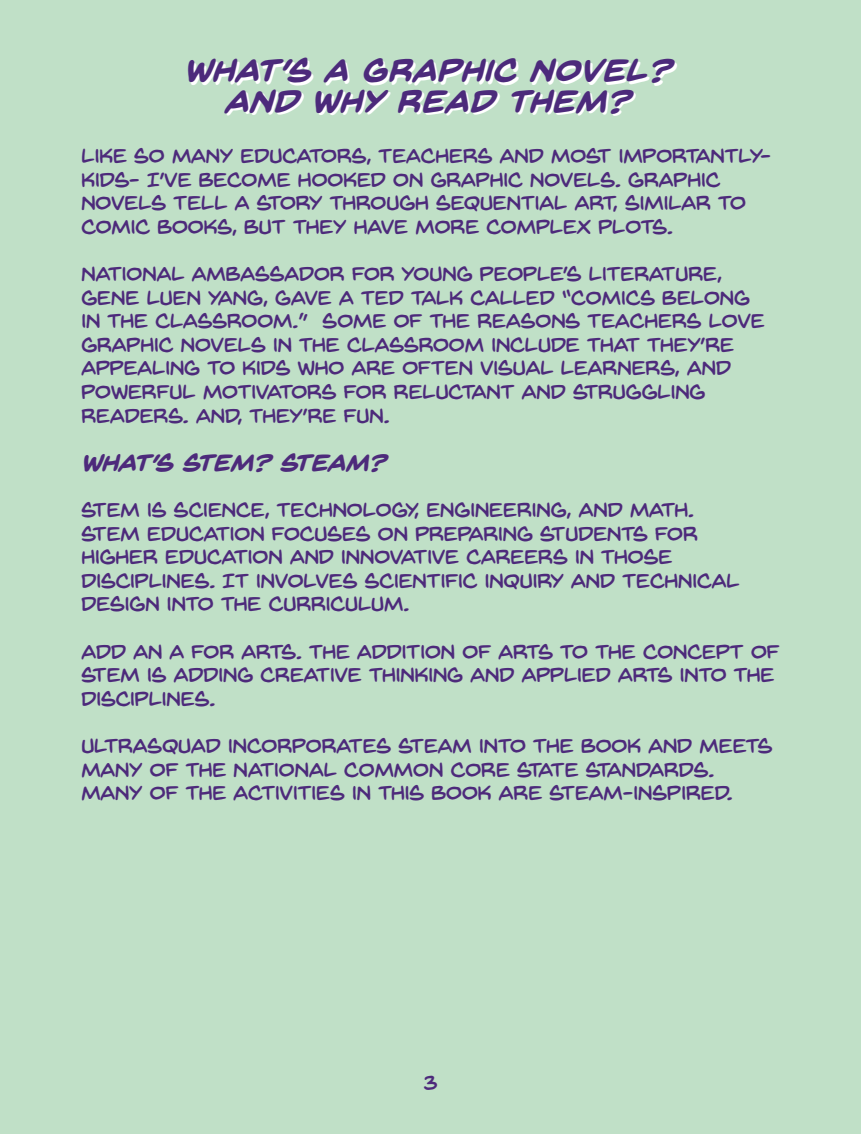
<style>
.page{position:relative;width:861px;height:1134px;background:#c0e0c7}
.page>*{position:absolute;margin:0;border:0;box-sizing:border-box;transform-origin:0 0}
.t1{font:italic 700 28.35px "Back Issues BB";color:#4c2a7b}
.t2{font:21.15px/23.6px "Back Issues BB";letter-spacing:-.025em;color:#4d2a7b}
.t3{font:italic 700 21.15px "Back Issues BB";letter-spacing:-.025em;color:#4d2a7b}
</style>
<div class="page">
<p class="t1" style="left:184px;top:55px;width:490px">WHAT’S A GRAPHIC NOVEL?</p>
<p class="t1" style="left:225px;top:86px;width:407px">AND WHY READ THEM?</p>
<p class="t2" style="left:81px;top:144px;width:692px">LIKE SO MANY EDUCATORS, TEACHERS AND MOST IMPORTANTLY-KIDS- I’VE BECOME HOOKED ON GRAPHIC NOVELS. GRAPHIC NOVELS TELL A STORY THROUGH SEQUENTIAL ART, SIMILAR TO COMIC BOOKS, BUT THEY HAVE MORE COMPLEX PLOTS.</p>
<p class="t2" style="left:81px;top:262px;width:685px">NATIONAL AMBASSADOR FOR YOUNG PEOPLE’S LITERATURE, GENE LUEN YANG, GAVE A TED TALK CALLED “COMICS BELONG IN THE CLASSROOM.” SOME OF THE REASONS TEACHERS LOVE GRAPHIC NOVELS IN THE CLASSROOM INCLUDE THAT THEY’RE APPEALING TO KIDS WHO ARE OFTEN VISUAL LEARNERS, AND POWERFUL MOTIVATORS FOR RELUCTANT AND STRUGGLING READERS. AND, THEY’RE FUN.</p>
<p class="t3" style="left:81px;top:451px;width:307px">WHAT’S STEM? STEAM?</p>
<p class="t2" style="left:81px;top:498px;width:614px">STEM IS SCIENCE, TECHNOLOGY, ENGINEERING, AND MATH.</p>
<p class="t2" style="left:81px;top:522px;width:660px">STEM EDUCATION FOCUSES ON PREPARING STUDENTS FOR HIGHER EDUCATION AND INNOVATIVE CAREERS IN THOSE DISCIPLINES. IT INVOLVES SCIENTIFIC INQUIRY AND TECHNICAL DESIGN INTO THE CURRICULUM.</p>
<p class="t2" style="left:81px;top:640px;width:700px">ADD AN A FOR ARTS. THE ADDITION OF ARTS TO THE CONCEPT OF<br>STEM IS ADDING CREATIVE THINKING AND APPLIED ARTS INTO THE<br>DISCIPLINES.</p>
<p class="t2" style="left:81px;top:734px;width:693px">ULTRASQUAD INCORPORATES STEAM INTO THE BOOK AND MEETS<br>MANY OF THE NATIONAL COMMON CORE STATE STANDARDS.<br>MANY OF THE ACTIVITIES IN THIS BOOK ARE STEAM-INSPIRED.</p>
<p class="t2" style="left:423px;top:1071px;width:16px">3</p>
</div>
